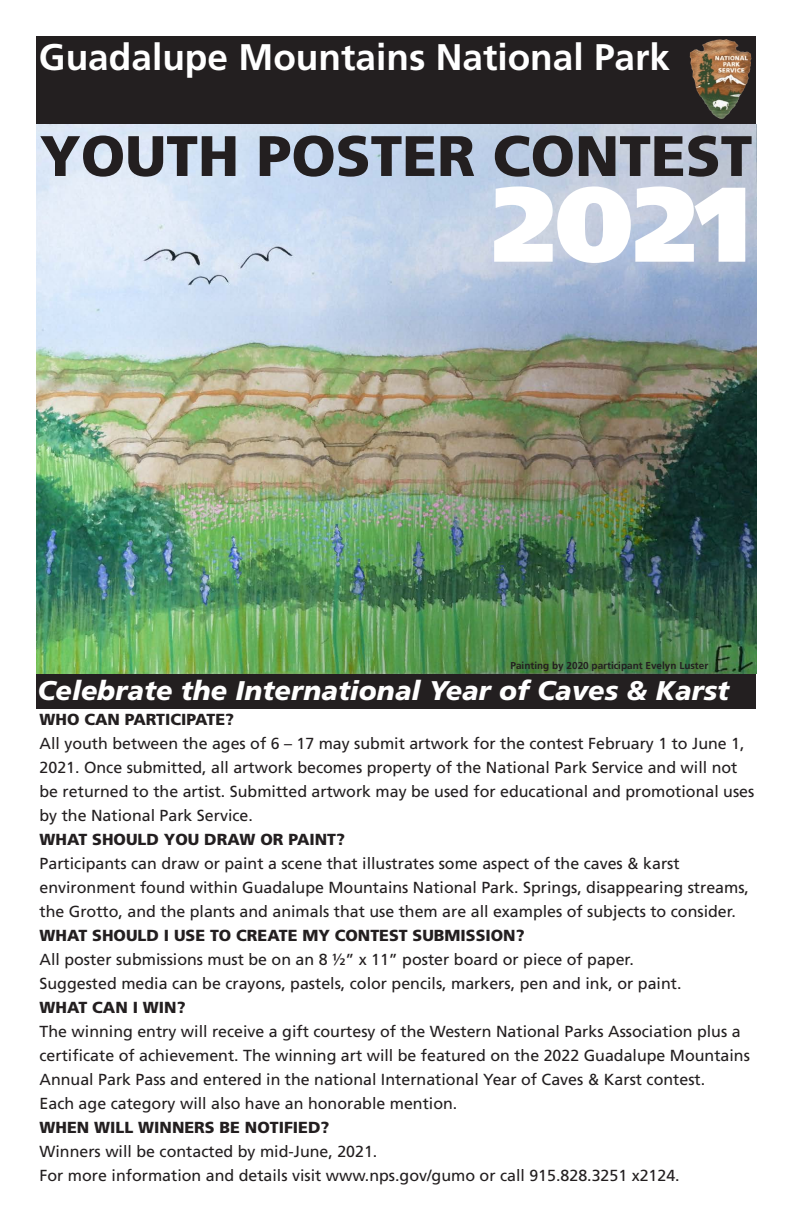
<style>
.page{position:relative;width:792px;height:1224px;background:#fff}
.page>*{position:absolute;margin:0;border:0;box-sizing:border-box;transform-origin:0 0}
.t1{font:900 106px "Frutiger LT Std";color:#fff}
.t2{font:900 57px "Frutiger LT Std";color:#231f20}
.t3{font:700 37px "Frutiger LT Std";color:#fff}
.t4{font:italic 900 27px "Frutiger LT Std";color:#fff}
.t5{font:16px/24px "Frutiger LT Std";color:#231f20}
.t6{font:900 16px "Frutiger LT Std";color:#231f20}
.t7{font:700 10px "Frutiger LT Std";color:#231f20}
</style>
<div class="page">
<div style="left:36px;top:36px;width:720px;height:89px;background:#231f20"></div>
<div style="left:36px;top:673px;width:720px;height:36px;background:#231f20"></div>
<img style="left:36px;top:125px;width:720px;height:549px">
<img style="left:690px;top:39px;width:43px;height:80px">
<h3 class="t3" style="left:39px;top:35px;width:633px">Guadalupe Mountains National Park</h3>
<h2 class="t2" style="left:40px;top:122px;width:41px">YOUTH</h2>
<h2 class="t2" style="left:257px;top:122px;width:37px">POSTER</h2>
<h2 class="t2" style="left:493px;top:122px;width:38px">CONTEST</h2>
<h1 class="t1" style="left:492px;top:160px;width:261px">2021</h1>
<p class="t7" style="left:510px;top:660px;width:199px">Painting by 2020 participant Evelyn Luster</p>
<h3 class="t4" style="left:38px;top:674px;width:693px">Celebrate the International Year of Caves &amp; Karst</h3>
<p class="t6" style="left:40px;top:710px;width:196px">WHO CAN PARTICIPATE?</p>
<p class="t5" style="left:40px;top:732px;width:716px">All youth between the ages of 6 – 17 may submit artwork for the contest February 1 to June 1, 2021. Once submitted, all artwork becomes property of the National Park Service and will not be returned to the artist. Submitted artwork may be used for educational and promotional uses by the National Park Service.</p>
<p class="t6" style="left:40px;top:830px;width:307px">WHAT SHOULD YOU DRAW OR PAINT?</p>
<p class="t5" style="left:40px;top:852px;width:711px">Participants can draw or paint a scene that illustrates some aspect of the caves &amp; karst environment found within Guadalupe Mountains National Park. Springs, disappearing streams, the Grotto, and the plants and animals that use them are all examples of subjects to consider.</p>
<p class="t6" style="left:40px;top:926px;width:487px">WHAT SHOULD I USE TO CREATE MY CONTEST SUBMISSION?</p>
<p class="t5" style="left:40px;top:948px;width:643px">All poster submissions must be on an 8 ½” x 11” poster board or piece of paper.<br>Suggested media can be crayons, pastels, color pencils, markers, pen and ink, or paint.</p>
<p class="t6" style="left:40px;top:998px;width:148px">WHAT CAN I WIN?</p>
<p class="t5" style="left:40px;top:1020px;width:712px">The winning entry will receive a gift courtesy of the Western National Parks Association plus a certificate of achievement. The winning art will be featured on the 2022 Guadalupe Mountains Annual Park Pass and entered in the national International Year of Caves &amp; Karst contest.<br>Each age category will also have an honorable mention.</p>
<p class="t6" style="left:40px;top:1118px;width:291px">WHEN WILL WINNERS BE NOTIFIED?</p>
<p class="t5" style="left:40px;top:1140px;width:642px">Winners will be contacted by mid-June, 2021.<br>For more information and details visit www.nps.gov/gumo or call 915.828.3251 x2124.</p>
</div>
